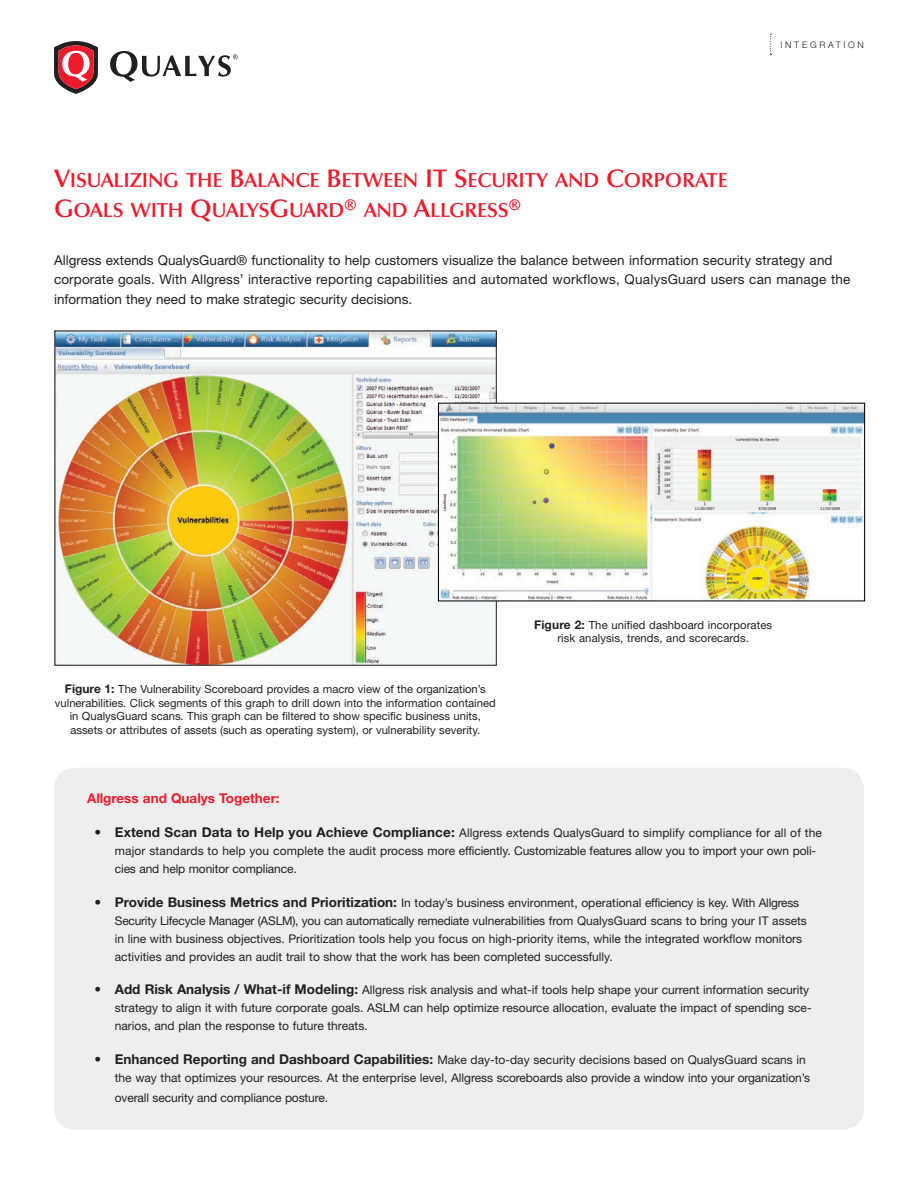
<style>
.page{position:relative;width:918px;height:1188px;background:#fff}
.page>*{position:absolute;margin:0;border:0;box-sizing:border-box;transform-origin:0 0}
.t1{font:20.4px/30px "Optima Demi Bold SC800";letter-spacing:-.015em;color:#ee1b2c}
.t2{font:13.5px/19.5px "Helvetica Neue";letter-spacing:.01em;color:#231f20}
.t3{font:700 13.5px "Helvetica Neue";color:#ee1b2c}
.t4{font:12px/18px "Helvetica Neue";color:#231f20}
.t5{font:11.25px/13.5px "Helvetica Neue";color:#231f20;text-align:center}
.t6{font:300 9px "Helvetica Neue";letter-spacing:.3em;color:#231f20}
.s1{font-size:25.5px}
.s2{font-family:"Optima";font-weight:600;font-size:25.5px}
.s3{font-weight:700;font-size:12px}
.s4{font-weight:700;font-size:13.5px}
</style>
<div class="page">
<div style="left:54px;top:768px;width:810px;height:362px;background:#eeeeef;border-radius:21px"></div>
<svg style="left:770px;top:34px;width:2px;height:21px"></svg>
<svg style="left:54px;top:41px;width:44px;height:53px"></svg>
<svg style="left:110px;top:51px;width:128px;height:31px"></svg>
<img style="left:57px;top:333px;width:438px;height:331px">
<img style="left:440px;top:405px;width:423px;height:194px">
<div style="left:438px;top:403px;width:427px;height:198px;border:1px solid #000"></div>
<p class="t6" style="left:781px;top:39px;width:85px">INTEGRATION</p>
<h1 class="t1" style="left:54px;top:165px;width:675px"><span class="s1">V</span>ISUALIZING THE <span class="s1">B</span>ALANCE <span class="s1">B</span>ETWEEN <span class="s1">IT S</span>ECURITY AND <span class="s1">C</span>ORPORATE<br><span class="s1">G</span>OALS WITH <span class="s1">Q</span>UALYS<span class="s1">G</span>UARD<span class="s2">®</span> AND <span class="s1">A</span>LLGRESS<span class="s2">®</span></h1>
<p class="t2" style="left:54px;top:250px;width:798px">Allgress extends QualysGuard® functionality to help customers visualize the balance between information security strategy and corporate goals. With Allgress’ interactive reporting capabilities and automated workflows, QualysGuard users can manage the information they need to make strategic security decisions.</p>
<p class="t5" style="left:55px;top:682px;width:442px"><span class="s3">Figure 1:</span> The Vulnerability Scoreboard provides a macro view of the organization’s vulnerabilities. Click segments of this graph to drill down into the information contained in QualysGuard scans. This graph can be filtered to show specific business units, assets or attributes of assets (such as operating system), or vulnerability severity.</p>
<p class="t5" style="left:534px;top:618px;width:239px"><span class="s3">Figure 2:</span> The unified dashboard incorporates risk analysis, trends, and scorecards.</p>
<p class="t3" style="left:87px;top:790px;width:194px">Allgress and Qualys Together:</p>
<p class="t4" style="left:115px;top:823px;width:709px;text-indent:-20px"><span class="s4">• Extend Scan Data to Help you Achieve Compliance:</span> Allgress extends QualysGuard to simplify compliance for all of the major standards to help you complete the audit process more efficiently. Customizable features allow you to import your own poli&shy;cies and help monitor compliance.</p>
<p class="t4" style="left:115px;top:893px;width:694px;text-indent:-20px"><span class="s4">• Provide Business Metrics and Prioritization:</span> In today’s business environment, operational efficiency is key. With Allgress Security Lifecycle Manager (ASLM), you can automatically remediate vulnerabilities from QualysGuard scans to bring your IT assets in line with business objectives. Prioritization tools help you focus on high-priority items, while the integrated workflow monitors activities and provides an audit trail to show that the work has been completed successfully.</p>
<p class="t4" style="left:115px;top:981px;width:698px;text-indent:-20px"><span class="s4">• Add Risk Analysis / What-if Modeling:</span> Allgress risk analysis and what-if tools help shape your current information security strategy to align it with future corporate goals. ASLM can help optimize resource allocation, evaluate the impact of spending sce&shy;narios, and plan the response to future threats.</p>
<p class="t4" style="left:115px;top:1051px;width:697px;text-indent:-20px"><span class="s4">• Enhanced Reporting and Dashboard Capabilities:</span> Make day-to-day security decisions based on QualysGuard scans in the way that optimizes your resources. At the enterprise level, Allgress scoreboards also provide a window into your organization’s</p>
<p class="t4" style="left:115px;top:1088px;width:215px">overall security and compliance posture.</p>
</div>
